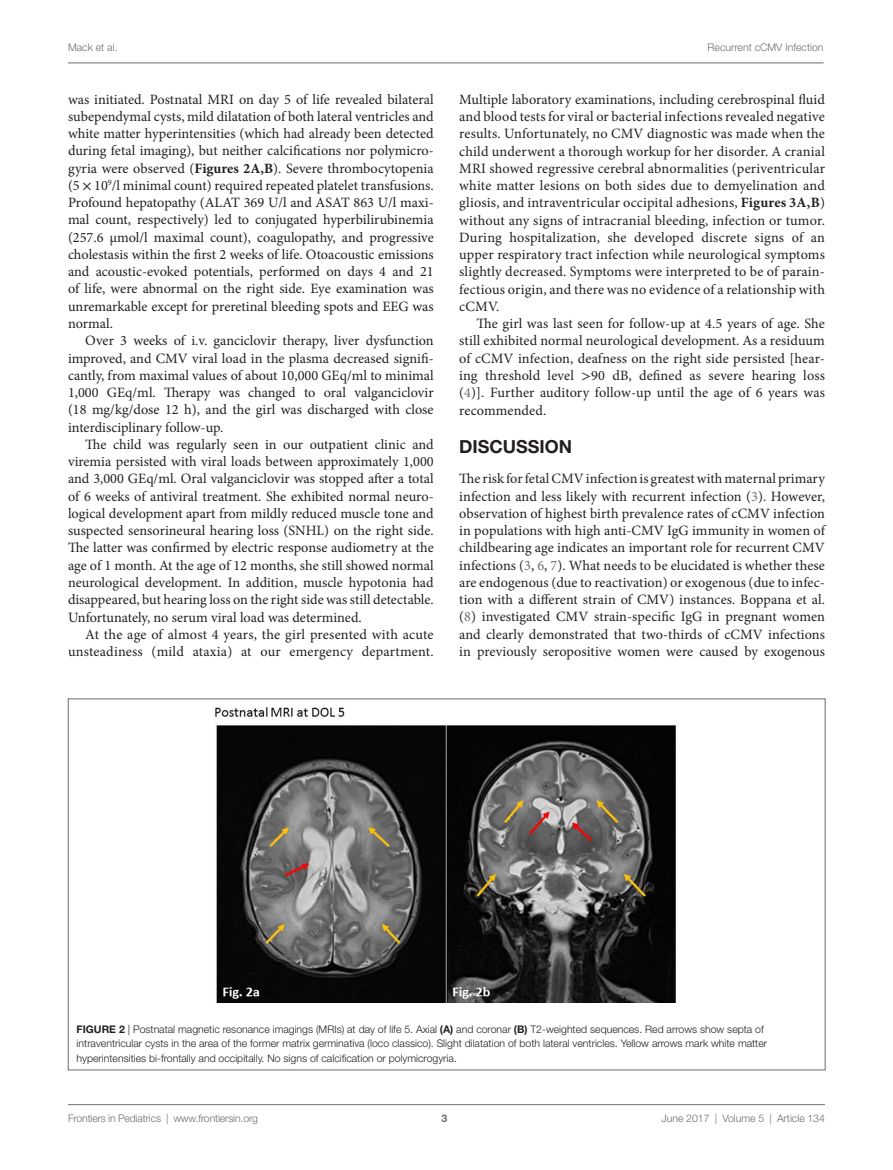
<style>
.page{position:relative;width:893px;height:1170px;background:#fff}
.page>*{position:absolute;margin:0;border:0;box-sizing:border-box;transform-origin:0 0}
.t1{font:700 18px "Helvetica Neue LT Std";color:#231f20}
.t2{font:14.25px/17.2px "Minion Pro";letter-spacing:.005em;color:#231f20;text-align:justify}
.t3{font:300 10.5px/14.2px "Helvetica Neue LT Std";color:#231f20}
.t4{font:300 10.5px "Helvetica Neue LT Std";color:#6c6d70}
.t5{font:700 10.5px "Helvetica Neue LT Std";color:#6c6d70}
.s1{font-weight:700}
.s2{font-family:"STIX General"}
.s3{color:#6c6d70}
</style>
<div class="page">
<img style="left:215px;top:707px;width:461px;height:295px">
<hr style="left:68px;top:1104px;width:757px;height:1px;background:#6c6d70">
<hr style="left:68px;top:63px;width:755px;height:1px;background:#6c6d70">
<p class="t4" style="left:68px;top:41px;width:51px">Mack et al.</p>
<p class="t4" style="left:708px;top:41px;width:117px">Recurrent cCMV Infection</p>
<p class="t2" style="left:68px;top:90px;width:367px">was initiated. Postnatal MRI on day 5 of life revealed bilateral subependymal cysts, mild dilatation of both lateral ventricles and white matter hyperintensities (which had already been detected during fetal imaging), but neither calcifications nor polymicro&shy;gyria were observed (<span class="s1">Figures 2A,B</span>). Severe thrombocytopenia (5 <span class="s2">×</span> 10<sup>9</sup>/l minimal count) required repeated platelet transfusions.<br>Profound hepatopathy (ALAT 369 U/l and ASAT 863 U/l maxi&shy;mal count, respectively) led to conjugated hyperbilirubinemia (257.6 µmol/l maximal count), coagulopathy, and progressive cholestasis within the first 2 weeks of life. Otoacoustic emissions and acoustic-evoked potentials, performed on days 4 and 21 of life, were abnormal on the right side. Eye examination was unremarkable except for preretinal bleeding spots and EEG was normal.</p>
<p class="t2" style="left:68px;top:332px;width:367px;text-indent:17px">Over 3 weeks of i.v. ganciclovir therapy, liver dysfunction improved, and CMV viral load in the plasma decreased signifi&shy;cantly, from maximal values of about 10,000 GEq/ml to minimal 1,000 GEq/ml. Therapy was changed to oral valganciclovir (18 mg/kg/dose 12 h), and the girl was discharged with close interdisciplinary follow-up.</p>
<p class="t2" style="left:68px;top:435px;width:367px;text-indent:17px">The child was regularly seen in our outpatient clinic and viremia persisted with viral loads between approximately 1,000 and 3,000 GEq/ml. Oral valganciclovir was stopped after a total of 6 weeks of antiviral treatment. She exhibited normal neuro&shy;logical development apart from mildly reduced muscle tone and suspected sensorineural hearing loss (SNHL) on the right side.<br>The latter was confirmed by electric response audiometry at the age of 1 month. At the age of 12 months, she still showed normal neurological development. In addition, muscle hypotonia had disappeared, but hearing loss on the right side was still detectable.<br>Unfortunately, no serum viral load was determined.</p>
<p class="t2" style="left:68px;top:625px;width:367px;text-align:right">At the age of almost 4 years, the girl presented with acute unsteadiness (mild ataxia) at our emergency department.</p>
<p class="t2" style="left:459px;top:91px;width:367px">Multiple laboratory examinations, including cerebrospinal fluid and blood tests for viral or bacterial infections revealed negative results. Unfortunately, no CMV diagnostic was made when the child underwent a thorough workup for her disorder. A cranial MRI showed regressive cerebral abnormalities (periventricular white matter lesions on both sides due to demyelination and gliosis, and intraventricular occipital adhesions, <span class="s1">Figures 3A,B</span>) without any signs of intracranial bleeding, infection or tumor.<br>During hospitalization, she developed discrete signs of an upper respiratory tract infection while neurological symptoms slightly decreased. Symptoms were interpreted to be of parain&shy;fectious origin, and there was no evidence of a relationship with cCMV.</p>
<p class="t2" style="left:459px;top:315px;width:367px;text-indent:17px">The girl was last seen for follow-up at 4.5 years of age. She still exhibited normal neurological development. As a residuum of cCMV infection, deafness on the right side persisted [hear&shy;ing threshold level <span class="s2">&gt;</span>90 dB, defined as severe hearing loss (<span class="s3">4</span>)]. Further auditory follow-up until the age of 6 years was recommended.</p>
<p class="t1" style="left:459px;top:435px;width:57px">DISCUSS</p>
<p class="t1" style="left:540px;top:435px;width:34px">ION</p>
<p class="t2" style="left:459px;top:470px;width:367px">The risk for fetal CMV infection is greatest with maternal primary infection and less likely with recurrent infection (<span class="s3">3</span>). However, observation of highest birth prevalence rates of cCMV infection in populations with high anti-CMV IgG immunity in women of childbearing age indicates an important role for recurrent CMV infections (<span class="s3">3</span>, <span class="s3">6</span>, <span class="s3">7</span>). What needs to be elucidated is whether these are endogenous (due to reactivation) or exogenous (due to infec&shy;tion with a different strain of CMV) instances. Boppana et al. (<span class="s3">8</span>) investigated CMV strain-specific IgG in pregnant women and clearly demonstrated that two-thirds of cCMV infections in previously seropositive women were caused by exogenous</p>
<p class="t3" style="left:77px;top:1021px;width:692px"><span class="s1">FIGUR E 2</span> | Postnatal magnetic resonance imagings (MRIs) at day of life 5. Axial <span class="s1">(A)</span> and coronar <span class="s1">(B)</span> T2-weighted sequences. Red arrows show septa of intraventricular cysts in the area of the former matrix germinativa (loco classico). Slight dilatation of both lateral ventricles. Yellow arrows mark white matter hyperintensities bi-frontally and occipitally. No signs of calcification or polymicrogyria.</p>
<p class="t4" style="left:68px;top:1111px;width:191px">Frontiers in Pediatrics | www.frontiersin.org</p>
<p class="t4" style="left:662px;top:1111px;width:165px">June 2017 | Volume 5 | Article 134</p>
<p class="t5" style="left:441px;top:1111px;width:7px">3</p>
</div>
